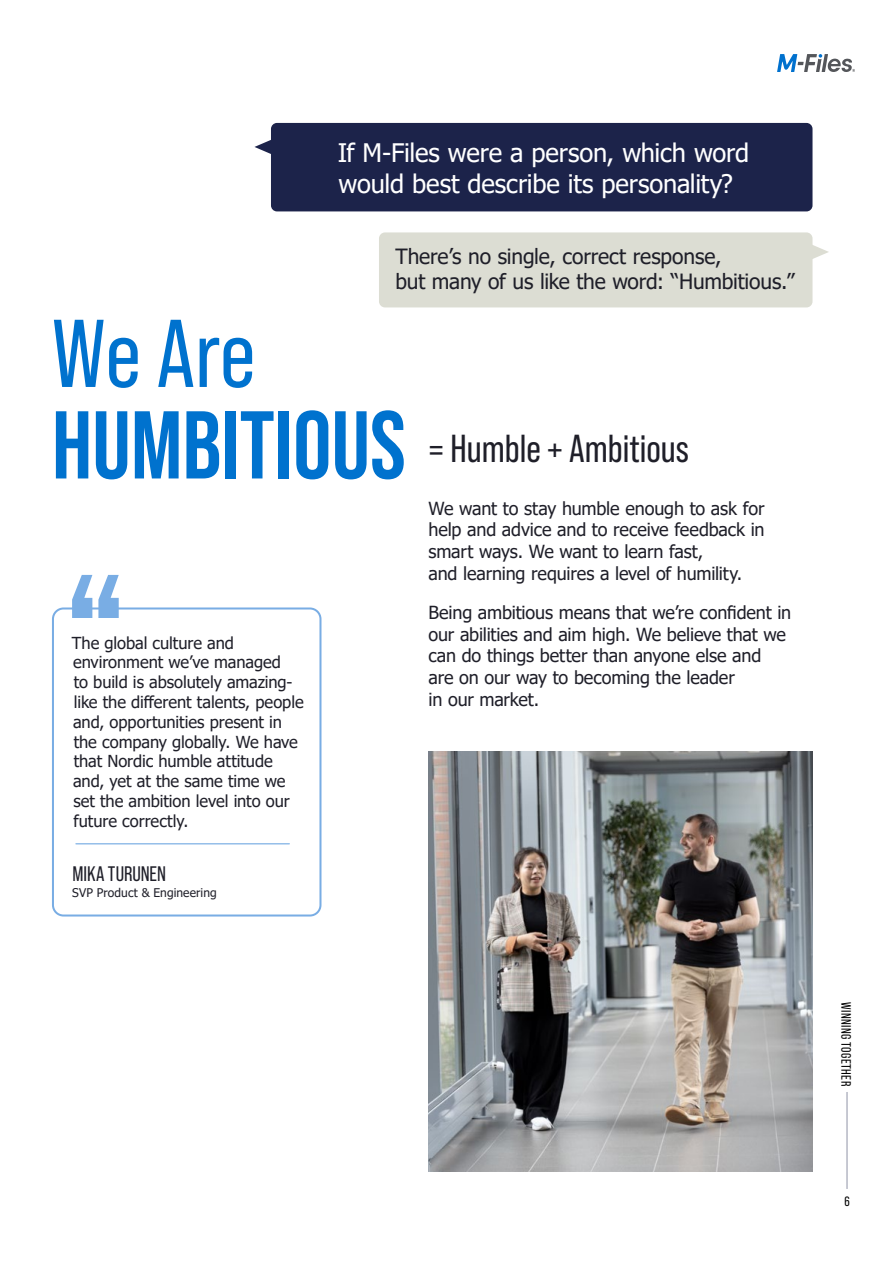
<style>
.page{position:relative;width:893px;height:1263px;background:#fff}
.page>*{position:absolute;margin:0;border:0;box-sizing:border-box;transform-origin:0 0}
.t1{font:700 96px "Bebas Neue Pro";color:#0072ce}
.t2{font:96px "Bebas Neue Pro";color:#0072ce}
.t3{font:39px "Bebas Neue Pro";color:#1f1f29}
.t4{font:25.5px/30.6px "Tahoma";letter-spacing:-.01em;color:#fff}
.t5{font:21px/25.2px "Tahoma";letter-spacing:-.005em;color:#1f1f29}
.t6{font:21px "Bebas Neue Pro";letter-spacing:-.005em;color:#1f1f29}
.t7{font:18px/21.6px "Tahoma";letter-spacing:-.01em;color:#1f1f29}
.t8{font:16.5px/19.8px "Tahoma";letter-spacing:-.005em;color:#1f1f29}
.t9{font:13.5px "Bebas Neue Pro";letter-spacing:.03em;color:#000}
.t10{font:12px "Tahoma";letter-spacing:.01em;color:#1f1f29}
</style>
<div class="page">
<div style="left:271px;top:123px;width:541px;height:88px;background:#1c234a;border-radius:6px"></div>
<div style="left:379px;top:232px;width:433px;height:75px;background:#dcddd3;border-radius:6px"></div>
<img style="left:428px;top:751px;width:384px;height:420px">
<svg style="left:254px;top:139px;width:17px;height:15px"></svg>
<svg style="left:812px;top:243px;width:17px;height:18px"></svg>
<hr style="left:76px;top:843px;width:213px;height:1px;background:#79ade4">
<svg style="left:72px;top:575px;width:47px;height:43px"></svg>
<div style="left:52px;top:607px;width:269px;height:309px;border:2px solid #79ade4;border-radius:10px"></div>
<hr style="left:847px;top:1092px;width:1px;height:97px;background:#1c234a">
<svg style="left:777px;top:54px;width:78px;height:18px"></svg>
<h3 class="t4" style="left:338px;top:139px;width:413px">If M-Files were a person, which word would best describe its personality?</h3>
<h1 class="t2" style="left:52px;top:300px;width:205px">We Are</h1>
<p class="t5" style="left:395px;top:245px;width:400px">There’s no single, correct response,<br>but many of us like the word: “Humbitious.”</p>
<h1 class="t1" style="left:52px;top:390px;width:355px">HUMBITIOUS</h1>
<p class="t8" style="left:72px;top:634px;width:233px">The global culture and environment we’ve managed<br>to build is absolutely amazing&shy;like the different talents, people and, opportunities present in the company globally. We have that Nordic humble attitude and, yet at the same time we set the ambition level into our future correctly.</p>
<p class="t6" style="left:73px;top:861px;width:95px">MIKA TURUNEN</p>
<p class="t10" style="left:72px;top:885px;width:146px">SVP Product &amp; Engineering</p>
<h2 class="t3" style="left:428px;top:426px;width:262px">= Humble + Ambitious</h2>
<p class="t7" style="left:428px;top:498px;width:338px">We want to stay humble enough to ask for help and advice and to receive feedback in smart ways. We want to learn fast,<br>and learning requires a level of humility.</p>
<p class="t7" style="left:428px;top:603px;width:364px">Being ambitious means that we’re confident in our abilities and aim high. We believe that we can do things better than anyone else and<br>are on our way to becoming the leader<br>in our market.</p>
<p class="t9" style="left:854px;top:1002px;width:85px;rotate:90deg">WINNING TOGETHER</p>
<p class="t9" style="left:844px;top:1194px;width:7px">6</p>
</div>
